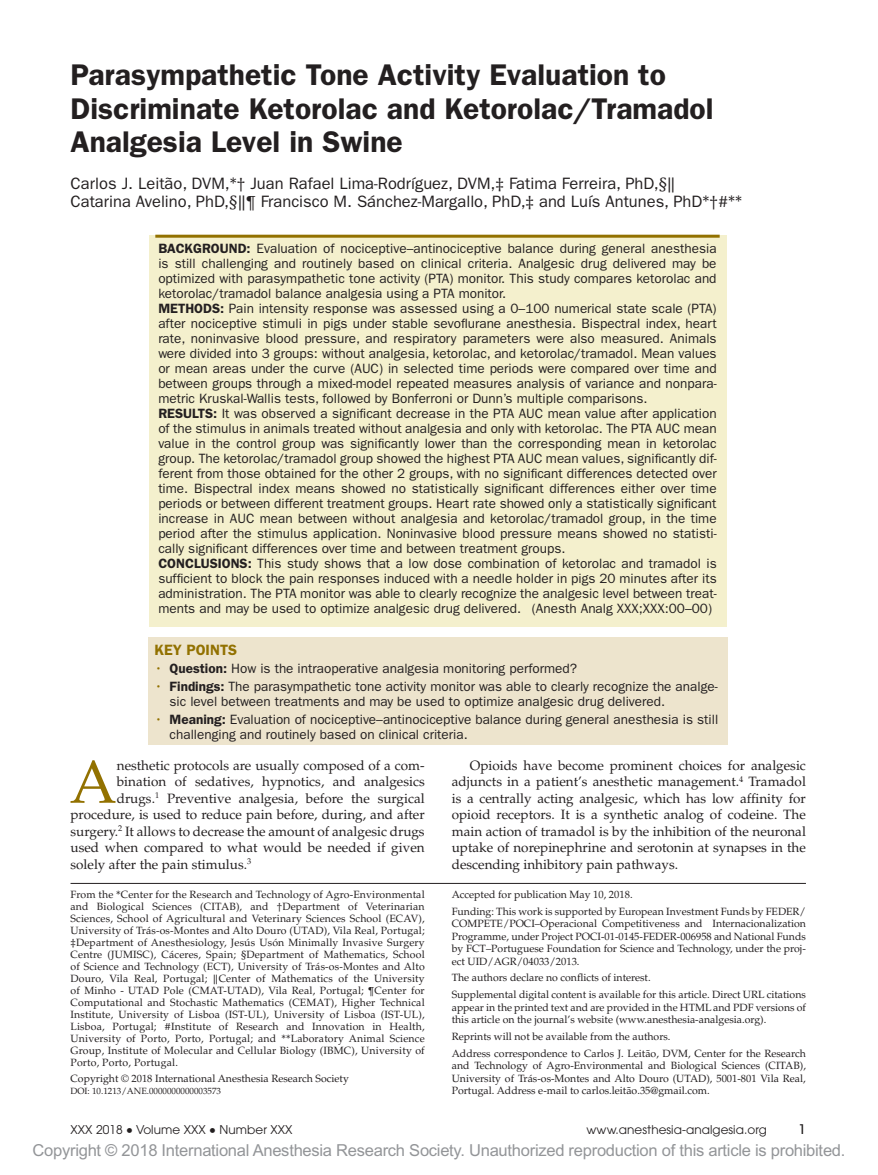
<style>
.page{position:relative;width:878px;height:1175px;background:#fff}
.page>*{position:absolute;margin:0;border:0;box-sizing:border-box;transform-origin:0 0}
.t1{font:60.6px "Palatino LT Std";color:#927100}
.t2{font:600 30px/33px "ITC Franklin Gothic Std";color:#231f20}
.t3{font:16.5px/18px "ITC Franklin Gothic Std";color:#231f20}
.t4{font:16.5px "Arial MT Std";letter-spacing:-.015em;color:#939598}
.t5{font:600 15px "Franklin Gothic";color:#927100}
.t6{font:13.5px/15px "ITC Franklin Gothic Std";color:#231f20}
.t7{font:13.5px/16.5px "Palatino LT Std";color:#231f20;text-align:justify}
.t8{font:13.5px/15px "Franklin Gothic";color:#231f20}
.t9{font:500 condensed 13.5px "Avant Garde";color:#231f20}
.t10{font:12px "Avant Garde";letter-spacing:.005em;color:#231f20}
.t11{font:10.5px/12px "Palatino LT Std";color:#231f20}
.t12{font:9px "Palatino LT Std";color:#231f20}
.s1{font-family:"Cambria Math"}
.s2{font-weight:600}
.s3{color:#927100}
.s4{font-family:"ITC Franklin Gothic Std";font-weight:600}
.s5{font-family:"Gandhari Unicode";font-size:18.75px}
</style>
<div class="page">
<div style="left:148px;top:637px;width:580px;height:108px;background:#ede4cd"></div>
<div style="left:148px;top:235px;width:578px;height:391px;background:#f4f0cd"></div>
<hr style="left:155px;top:235px;width:564px;height:3px;background:#927100">
<hr style="left:70px;top:883px;width:736px;height:1px;background:#231f20">
<h2 class="t2" style="left:70px;top:59px;width:644px">Parasympathetic Tone Activity Evaluation to<br>Discriminate Ketorolac and Ketorolac/Tramadol<br>Analgesia Level in Swine</h2>
<p class="t3" style="left:70px;top:174px;width:673px">Carlos J. Leitão, DVM,<span class="s1">*†</span> Juan Rafael Lima-Rodríguez, DVM,<span class="s1">‡</span> Fatima Ferreira, PhD,<span class="s1">§‖<br></span>Catarina Avelino, PhD,<span class="s1">§‖¶</span> Francisco M. Sánchez-Margallo, PhD,<span class="s1">‡</span> and Luís Antunes, PhD<span class="s1">*†#**</span></p>
<p class="t6" style="left:158px;top:241px;width:560px"><span class="s2">BACKGROUND:</span> Evaluation of nociceptive–antinociceptive balance during general anesthesia is still challenging and routinely based on clinical criteria. Analgesic drug delivered may be optimized with parasympathetic tone activity (PTA) monitor. This study compares ketorolac and ketorolac/tramadol balance analgesia using a PTA monitor.<br><span class="s2">METHODS:</span> Pain intensity response was assessed using a 0–100 numerical state scale (PTA) after nociceptive stimuli in pigs under stable sevoflurane anesthesia. Bispectral index, heart rate, noninvasive blood pressure, and respiratory parameters were also measured. Animals were divided into 3 groups: without analgesia, ketorolac, and ketorolac/tramadol. Mean values or mean areas under the curve (AUC) in selected time periods were compared over time and between groups through a mixed-model repeated measures analysis of variance and nonpara&shy;metric Kruskal-Wallis tests, followed by Bonferroni or Dunn’s multiple comparisons.<br><span class="s2">RESULTS:</span> It was observed a significant decrease in the PTA AUC mean value after application of the stimulus in animals treated without analgesia and only with ketorolac. The PTA AUC mean value in the control group was significantly lower than the corresponding mean in ketorolac group. The ketorolac/tramadol group showed the highest PTA AUC mean values, significantly dif&shy;ferent from those obtained for the other 2 groups, with no significant differences detected over time. Bispectral index means showed no statistically significant differences either over time periods or between different treatment groups. Heart rate showed only a statistically significant increase in AUC mean between without analgesia and ketorolac/tramadol group, in the time period after the stimulus application. Noninvasive blood pressure means showed no statisti&shy;cally significant differences over time and between treatment groups.<br><span class="s2">CONCLUSIONS:</span> This study shows that a low dose combination of ketorolac and tramadol is sufficient to block the pain responses induced with a needle holder in pigs 20 minutes after its administration. The PTA monitor was able to clearly recognize the analgesic level between treat&shy;ments and may be used to optimize analgesic drug delivered. (Anesth Analg XXX;XXX:00–00)</p>
<p class="t5" style="left:154px;top:641px;width:84px">KEY POINTS</p>
<p class="t8" style="left:154px;top:661px;width:424px"><span class="s3">•</span> <span class="s4">Question:</span> How is the intraoperative analgesia monitoring performed?</p>
<p class="t8" style="left:169px;top:679px;width:549px;text-indent:-15px"><span class="s3">•</span> <span class="s4">Findings:</span> The parasympathetic tone activity monitor was able to clearly recognize the analge&shy;sic level between treatments and may be used to optimize analgesic drug delivered.</p>
<p class="t8" style="left:169px;top:712px;width:550px;text-indent:-15px"><span class="s3">•</span> <span class="s4">Meaning:</span> Evaluation of nociceptive–antinociceptive balance during general anesthesia is still challenging and routinely based on clinical criteria.</p>
<h1 class="t1" style="left:70px;top:746px;width:49px">A</h1>
<p class="t7" style="left:117px;top:757px;width:309px">nesthetic protocols are usually composed of a com-</p>
<p class="t7" style="left:117px;top:773px;width:309px">bination of sedatives, hypnotics, and analgesics</p>
<p class="t7" style="left:117px;top:790px;width:309px">drugs.<sup>1</sup> Preventive analgesia, before the surgical</p>
<p class="t7" style="left:70px;top:806px;width:356px">procedure, is used to reduce pain before, during, and after</p>
<p class="t7" style="left:70px;top:823px;width:355px">surgery.<sup>2</sup> It allows to decrease the amount of analgesic drugs</p>
<p class="t7" style="left:70px;top:839px;width:355px">used when compared to what would be needed if given</p>
<p class="t7" style="left:70px;top:856px;width:182px">solely after the pain stimulus.<sup>3</sup></p>
<p class="t7" style="left:452px;top:757px;width:356px;text-indent:18px">Opioids have become prominent choices for analgesic adjuncts in a patient’s anesthetic management.<sup>4</sup> Tramadol is a centrally acting analgesic, which has low affinity for opioid receptors. It is a synthetic analog of codeine. The main action of tramadol is by the inhibition of the neuronal uptake of norepinephrine and serotonin at synapses in the descending inhibitory pain pathways.</p>
<p class="t11" style="left:70px;top:888px;width:356px;text-align:justify">From the <span class="s1">*</span>Center for the Research and Technology of Agro-Environmental and Biological Sciences (CITAB), and <span class="s1">†</span>Department of Veterinarian Sciences, School of Agricultural and Veterinary Sciences School (ECAV), University of Trás-os-Montes and Alto Douro (UTAD), Vila Real, Portugal; <span class="s1">‡</span>Department of Anesthesiology, Jesús Usón Minimally Invasive Surgery Centre (JUMISC), Cáceres, Spain; <span class="s1">§</span>Department of Mathematics, School of Science and Technology (ECT), University of Trás-os-Montes and Alto Douro, Vila Real, Portugal; <span class="s1">‖</span>Center of Mathematics of the University of Minho - UTAD Pole (CMAT-UTAD), Vila Real, Portugal; <span class="s1">¶</span>Center for Computational and Stochastic Mathematics (CEMAT), Higher Technical Institute, University of Lisboa (IST-UL), University of Lisboa (IST-UL), Lisboa, Portugal; <span class="s1">#</span>Institute of Research and Innovation in Health, University of Porto, Porto, Portugal; and <span class="s1">**</span>Laboratory Animal Science Group, Institute of Molecular and Cellular Biology (IBMC), University of Porto, Porto, Portugal.</p>
<p class="t11" style="left:452px;top:886px;width:356px;line-height:16.8px">Accepted for publication May 10, 2018.<br>Funding: This work is supported by European Investment Funds by FEDER/</p>
<p class="t11" style="left:452px;top:917px;width:355px;line-height:12.5px;text-align:justify">COMPETE/POCI–Operacional Competitiveness and Internacionalization Programme, under Project POCI-01-0145-FEDER-006958 and National Funds by FCT–Portuguese Foundation for Science and Technology, under the proj&shy;ect UID/AGR/04033/2013.</p>
<p class="t11" style="left:452px;top:969px;width:355px;line-height:16.8px">The authors declare no conflicts of interest.<br>Supplemental digital content is available for this article. Direct URL citations</p>
<p class="t11" style="left:452px;top:1001px;width:356px;line-height:12.5px">appear in the printed text and are provided in the HTML and PDF versions of this article on the journal’s website (www.anesthesia-analgesia.org).</p>
<p class="t11" style="left:452px;top:1028px;width:355px;line-height:16.8px">Reprints will not be available from the authors.<br>Address correspondence to Carlos J. Leitão, DVM, Center for the Research</p>
<p class="t11" style="left:452px;top:1059px;width:356px;line-height:12.5px;text-align:justify">and Technology of Agro-Environmental and Biological Sciences (CITAB), University of Trás-os-Montes and Alto Douro (UTAD), 5001-801 Vila Real, Portugal. Address e-mail to carlos.leitão.35@gmail.com.</p>
<p class="t11" style="left:70px;top:1072px;width:280px">Copyright © 2018 International Anesthesia Research Society</p>
<p class="t12" style="left:70px;top:1085px;width:152px">DOI: 10.1213/ANE.0000000000003573</p>
<p class="t10" style="left:70px;top:1123px;width:223px">XXX 2018 <span class="s5">•</span> Volume XXX <span class="s5">•</span> Number XXX</p>
<p class="t10" style="left:586px;top:1123px;width:182px">www.anesthesia-analgesia.org</p>
<p class="t9" style="left:798px;top:1121px;width:9px">1</p>
<p class="t4" style="left:33px;top:1141px;width:814px">Copyright © 2018 International Anesthesia Research Society. Unauthorized reproduction of this article is prohibited.</p>
</div>
